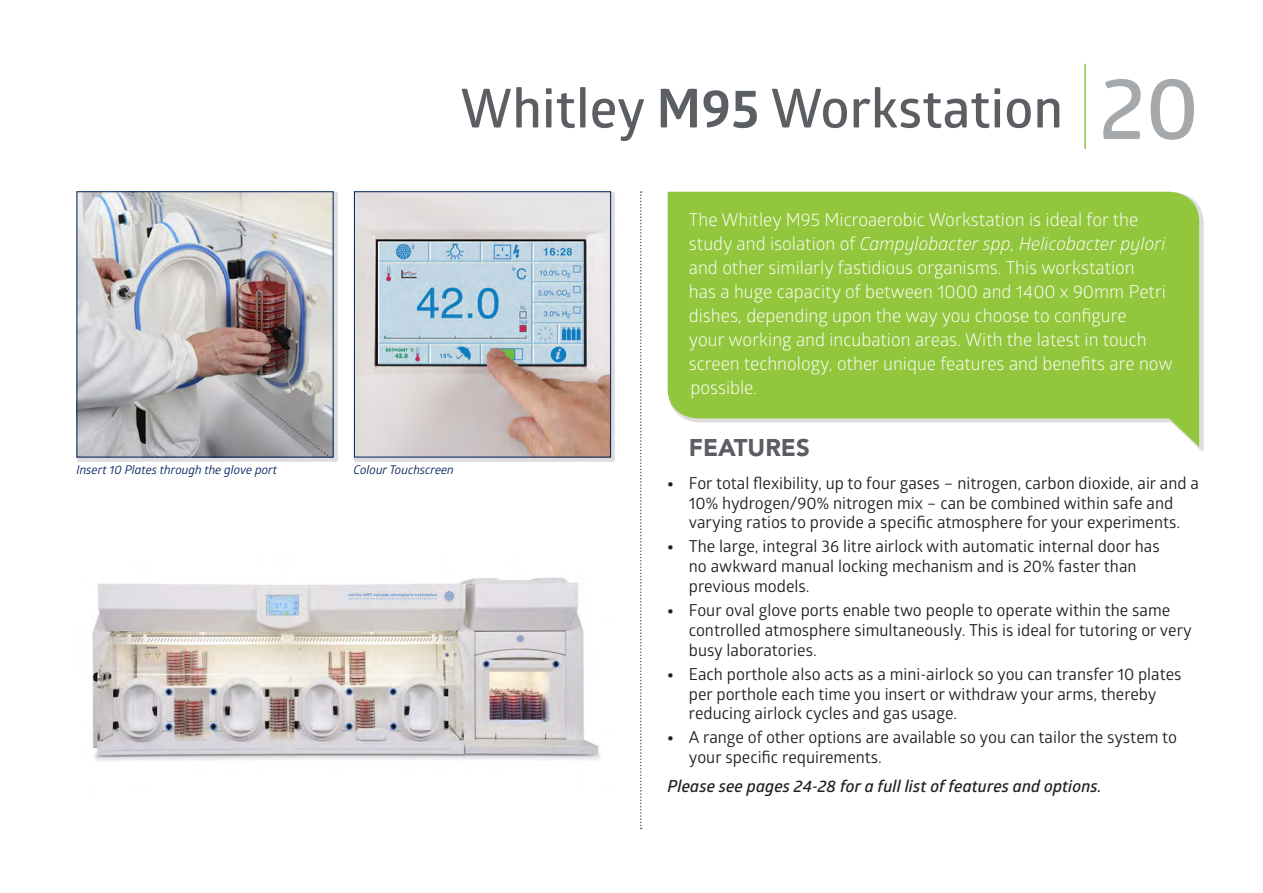
<style>
.page{position:relative;width:1263px;height:893px;background:#fff}
.page>*{position:absolute;margin:0;border:0;box-sizing:border-box;transform-origin:0 0}
.Table_of_contents_2{font:600 87px "Glober";color:#a5a9ac}
.Headline_1{font:600 54px "Glober";color:#5b5e62}
.Headline_2{font:900 24px "Avenir";color:#5b5e62}
.t1{font:18px/24px "Glober";color:#fff}
.Headline_2-2{font:16.5px/19.8px "Glober";color:#231f20}
.Headline_2-3{font:italic 600 16.5px "Glober";color:#231f20}
.Quotes{font:italic 12px "Glober";color:#00215d}
.s1{font-weight:700}
.s2{font-style:italic}
.s3{font-weight:800}
</style>
<div class="page">
<hr style="left:1084px;top:64px;width:2px;height:85px;background:#92c73d">
<svg style="left:640px;top:191px;width:2px;height:638px"></svg>
<div style="left:668px;top:192px;width:535px;height:259px;background:#231f20;opacity:.15"></div>
<svg style="left:668px;top:192px;width:531px;height:255px;background:#9dcc52"></svg>
<img style="left:92px;top:577px;width:509px;height:184px">
<div style="left:77px;top:192px;width:260px;height:269px;background:#231f20;opacity:.15"></div>
<img style="left:79px;top:193px;width:252px;height:262px">
<div style="left:354px;top:192px;width:261px;height:269px;background:#231f20;opacity:.15"></div>
<img style="left:356px;top:193px;width:253px;height:262px">
<div style="left:354px;top:191px;width:257px;height:266px;border:1px solid #00215d"></div>
<p class="Headline_1" style="left:460px;top:71px;width:604px">Whitley <span class="s1">M95</span> Workstation</p>
<p class="Table_of_contents_2" style="left:1099px;top:47px;width:102px">20</p>
<p class="Quotes" style="left:77px;top:462px;width:202px">Insert 10 Plates through the glove port</p>
<p class="Quotes" style="left:354px;top:462px;width:102px">Colour Touchscreen</p>
<p class="t1" style="left:689px;top:207px;width:485px">The Whitley M95 Microaerobic Workstation is ideal for the study and isolation of <span class="s2">Campylobacter spp, Helicobacter pylori </span>and other similarly fastidious organisms. This workstation<br>has a huge capacity of between 1000 and 1400 x 90mm Petri dishes, depending upon the way you choose to configure<br>your working and incubation areas. With the latest in touch screen technology, other unique features and benefits are now possible.</p>
<p class="Headline_2" style="left:689px;top:433px;width:122px">FEATURES</p>
<p class="Headline_2-2" style="left:668px;top:472px;width:533px;text-align:center"><span class="s3">•</span> For total flexibility, up to four gases – nitrogen, carbon dioxide, air and a<br>10% hydrogen/90% nitrogen mix – can be combined within safe and varying ratios to provide a specific atmosphere for your experiments.</p>
<p class="Headline_2-2" style="left:689px;top:536px;width:472px;text-indent:-21px"><span class="s3">•</span> The large, integral 36 litre airlock with automatic internal door has no awkward manual locking mechanism and is 20% faster than previous models.</p>
<p class="Headline_2-2" style="left:689px;top:600px;width:504px;text-indent:-21px"><span class="s3">•</span> Four oval glove ports enable two people to operate within the same controlled atmosphere simultaneously. This is ideal for tutoring or very busy laboratories.</p>
<p class="Headline_2-2" style="left:689px;top:663px;width:494px;text-indent:-21px"><span class="s3">•</span> Each porthole also acts as a mini-airlock so you can transfer 10 plates per porthole each time you insert or withdraw your arms, thereby reducing airlock cycles and gas usage.</p>
<p class="Headline_2-2" style="left:689px;top:727px;width:490px;text-indent:-21px"><span class="s3">•</span> A range of other options are available so you can tailor the system to your specific requirements.</p>
<p class="Headline_2-3" style="left:668px;top:774px;width:435px">Please see pages 24-28 for a full list of features and options.</p>
</div>
